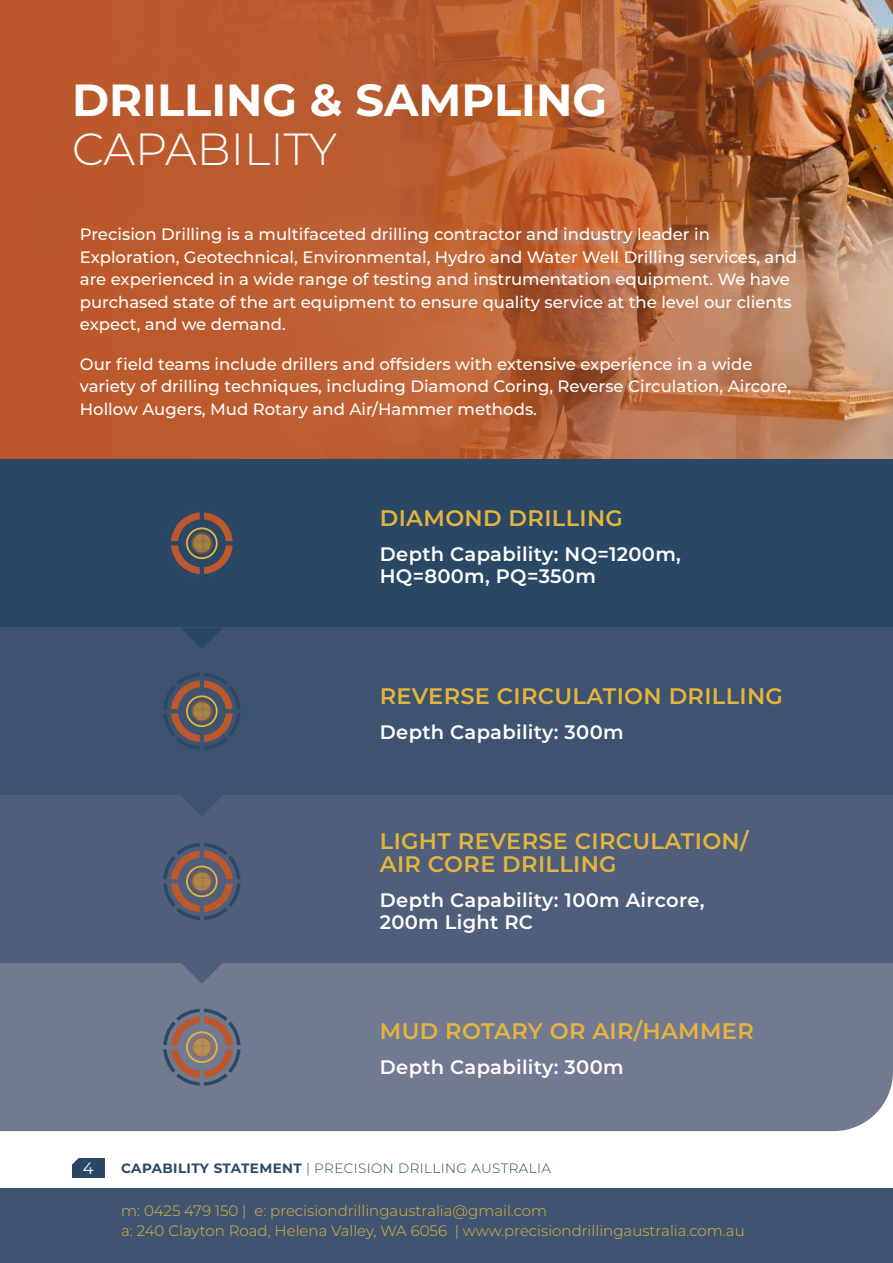
<style>
.page{position:relative;width:893px;height:1263px;background:#fff}
.page>*{position:absolute;margin:0;border:0;box-sizing:border-box;transform-origin:0 0}
.t1{font:700 45px "Montserrat";color:#fff}
.t2{font:300 45px "Montserrat";color:#fff}
.t3{font:600 22.5px/22.5px "Montserrat";letter-spacing:.015em;color:#e4b53d}
.t4{font:600 19.5px/22.5px "Montserrat";letter-spacing:.015em;color:#fff}
.t5{font:500 16.5px/22.5px "Montserrat";color:#fff}
.t6{font:16.5px "Montserrat";color:#fff}
.t7{font:300 15px/20.2px "Montserrat";color:#e4b53d}
.t8{font:300 13.5px "Montserrat";letter-spacing:.03em;color:#2a4866}
.s1{font-weight:700}
</style>
<div class="page">
<div style="left:0;top:1188px;width:893px;height:75px;background:#3f5471"></div>
<div style="left:72px;top:1158px;width:33px;height:19px;background:#2a4866"></div>
<svg style="left:72px;top:1158px;width:7px;height:7px"></svg>
<img style="left:0;top:0;width:893px;height:459px">
<div style="left:0;top:795px;width:893px;height:168px;background:#4f5e7a"></div>
<div style="left:0;top:627px;width:893px;height:168px;background:#3d5370"></div>
<div style="left:0;top:459px;width:893px;height:168px;background:#2a4866"></div>
<div style="left:0;top:963px;width:893px;height:168px;background:#727a92"></div>
<svg style="left:181px;top:628px;width:41px;height:21px"></svg>
<svg style="left:181px;top:795px;width:42px;height:21px"></svg>
<svg style="left:181px;top:963px;width:42px;height:21px"></svg>
<svg style="left:171px;top:512px;width:62px;height:62px"></svg>
<svg style="left:163px;top:673px;width:77px;height:77px"></svg>
<svg style="left:163px;top:843px;width:77px;height:77px"></svg>
<svg style="left:163px;top:1008px;width:77px;height:78px;background:#7e7074"></svg>
<h1 class="t1" style="left:72px;top:67px;width:537px">DRILLING &amp; SAMPLING</h1>
<h1 class="t2" style="left:72px;top:119px;width:267px">CAPABILITY</h1>
<p class="t5" style="left:80px;top:222px;width:719px">Precision Drilling is a multifaceted drilling contractor and industry leader in Exploration, Geotechnical, Environmental, Hydro and Water Well Drilling services, and are experienced in a wide range of testing and instrumentation equipment. We have purchased state of the art equipment to ensure quality service at the level our clients expect, and we demand.</p>
<p class="t5" style="left:80px;top:352px;width:713px">Our field teams include drillers and offsiders with extensive experience in a wide variety of drilling techniques, including Diamond Coring, Reverse Circulation, Aircore,<br>Hollow Augers, Mud Rotary and Air/Hammer methods.</p>
<h2 class="t3" style="left:380px;top:505px;width:245px">DIAMOND DRILLING</h2>
<p class="t4" style="left:380px;top:542px;width:303px">Depth Capability: NQ=1200m,<br>HQ=800m, PQ=350m</p>
<h2 class="t3" style="left:380px;top:684px;width:405px">REVERSE CIRCULATION DRILLING</h2>
<p class="t4" style="left:380px;top:720px;width:245px">Depth Capability: 300m</p>
<h2 class="t3" style="left:380px;top:829px;width:370px">LIGHT REVERSE CIRCULATION/<br>AIR CORE DRILLING</h2>
<p class="t4" style="left:380px;top:888px;width:326px">Depth Capability: 100m Aircore,<br>200m Light RC</p>
<h2 class="t3" style="left:380px;top:1019px;width:375px">MUD ROTARY OR AIR/HAMMER</h2>
<p class="t4" style="left:380px;top:1055px;width:245px">Depth Capability: 300m</p>
<p class="t6" style="left:83px;top:1156px;width:12px">4</p>
<p class="t8" style="left:121px;top:1158px;width:431px"><span class="s1">CAPABILITY STATEMENT</span> | PRECISION DRILLING AUSTRALIA</p>
<p class="t7" style="left:121px;top:1200px;width:625px">m: 0425 479 150 | e: precisiondrillingaustralia@gmail.com<br>a: 240 Clayton Road, Helena Valley, WA 6056 | www.precisiondrillingaustralia.com.au</p>
</div>
